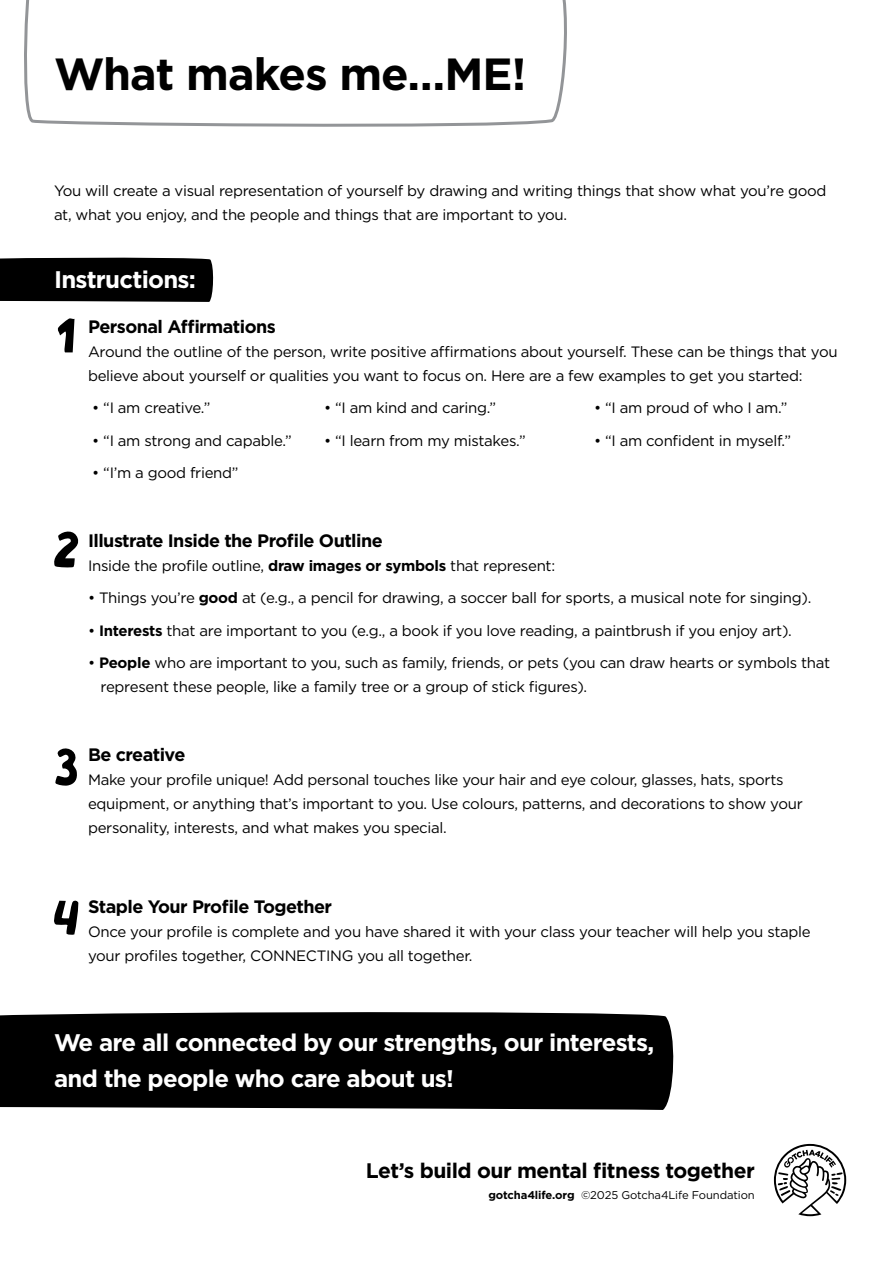
<style>
.page{position:relative;width:893px;height:1263px;background:#fff}
.page>*{position:absolute;margin:0;border:0;box-sizing:border-box;transform-origin:0 0}
.t1{font:700 45px "Gotham";letter-spacing:-.02em;color:#000}
.t2{font:700 24px/36px "Gotham";letter-spacing:-.03em;color:#fff}
.t3{font:700 21px "Gotham";letter-spacing:-.025em;color:#000}
.t4{font:700 18px "Gotham";letter-spacing:-.03em;color:#000}
.t5{font:15px/24px "Gotham";letter-spacing:-.02em;color:#000}
.t6{font:11.25px "Gotham";letter-spacing:-.01em;color:#000}
.s1{font-weight:700}
</style>
<div class="page">
<div style="left:0;top:257px;width:214px;height:45px;background:#000"></div>
<div style="left:0;top:1012px;width:674px;height:98px;background:#000"></div>
<svg style="left:24px;top:0;width:543px;height:127px"></svg>
<svg style="left:774px;top:1144px;width:72px;height:72px"></svg>
<svg style="left:57px;top:318px;width:17px;height:34px"></svg>
<svg style="left:54px;top:531px;width:25px;height:37px"></svg>
<svg style="left:55px;top:748px;width:22px;height:38px"></svg>
<svg style="left:54px;top:900px;width:24px;height:35px"></svg>
<h1 class="t1" style="left:54px;top:44px;width:474px">What makes me…ME!</h1>
<p class="t5" style="left:54px;top:178px;width:774px">You will create a visual representation of yourself by drawing and writing things that show what you’re good at, what you enjoy, and the people and things that are important to you.</p>
<h2 class="t2" style="left:54px;top:262px;width:144px">Instructions:</h2>
<p class="t4" style="left:88px;top:315px;width:189px">Personal Affirmations</p>
<p class="t5" style="left:88px;top:339px;width:751px">Around the outline of the person, write positive affirmations about yourself. These can be things that you believe about yourself or qualities you want to focus on. Here are a few examples to get you started:</p>
<p class="t5" style="left:92px;top:396px;width:120px">• “I am creative.”</p>
<p class="t5" style="left:324px;top:396px;width:174px">• “I am kind and caring.”</p>
<p class="t5" style="left:594px;top:396px;width:195px">• “I am proud of who I am.”</p>
<p class="t5" style="left:92px;top:428px;width:201px">• “I am strong and capable.”</p>
<p class="t5" style="left:324px;top:428px;width:203px">• “I learn from my mistakes.”</p>
<p class="t5" style="left:594px;top:428px;width:198px">• “I am confident in myself.”</p>
<p class="t5" style="left:92px;top:461px;width:148px">• “I’m a good friend”</p>
<p class="t4" style="left:88px;top:529px;width:296px">Illustrate Inside the Profile Outline</p>
<p class="t5" style="left:88px;top:553px;width:469px">Inside the profile outline, <span class="s1">draw images or symbols</span> that represent:</p>
<p class="t5" style="left:88px;top:586px;width:725px">• Things you’re <span class="s1">good</span> at (e.g., a pencil for drawing, a soccer ball for sports, a musical note for singing).</p>
<p class="t5" style="left:88px;top:618px;width:705px">• <span class="s1">Interests</span> that are important to you (e.g., a book if you love reading, a paintbrush if you enjoy art).</p>
<p class="t5" style="left:101px;top:651px;width:731px;text-indent:-13px">• <span class="s1">People</span> who are important to you, such as family, friends, or pets (you can draw hearts or symbols that represent these people, like a family tree or a group of stick figures).</p>
<p class="t4" style="left:88px;top:743px;width:99px">Be creative</p>
<p class="t5" style="left:88px;top:767px;width:716px">Make your profile unique! Add personal touches like your hair and eye colour, glasses, hats, sports equipment, or anything that’s important to you. Use colours, patterns, and decorations to show your personality, interests, and what makes you special.</p>
<p class="t4" style="left:88px;top:895px;width:246px">Staple Your Profile Together</p>
<p class="t5" style="left:88px;top:920px;width:724px">Once your profile is complete and you have shared it with your class your teacher will help you staple your profiles together, CONNECTING you all together.</p>
<h2 class="t2" style="left:54px;top:1025px;width:602px">We are all connected by our strengths, our interests, and the people who care about us!</h2>
<h3 class="t3" style="left:366px;top:1156px;width:390px">Let’s build our mental fitness together</h3>
<p class="t6" style="left:488px;top:1188px;width:268px"><span class="s1">gotcha4life.org</span> ©2025 Gotcha4Life Foundation</p>
</div>
